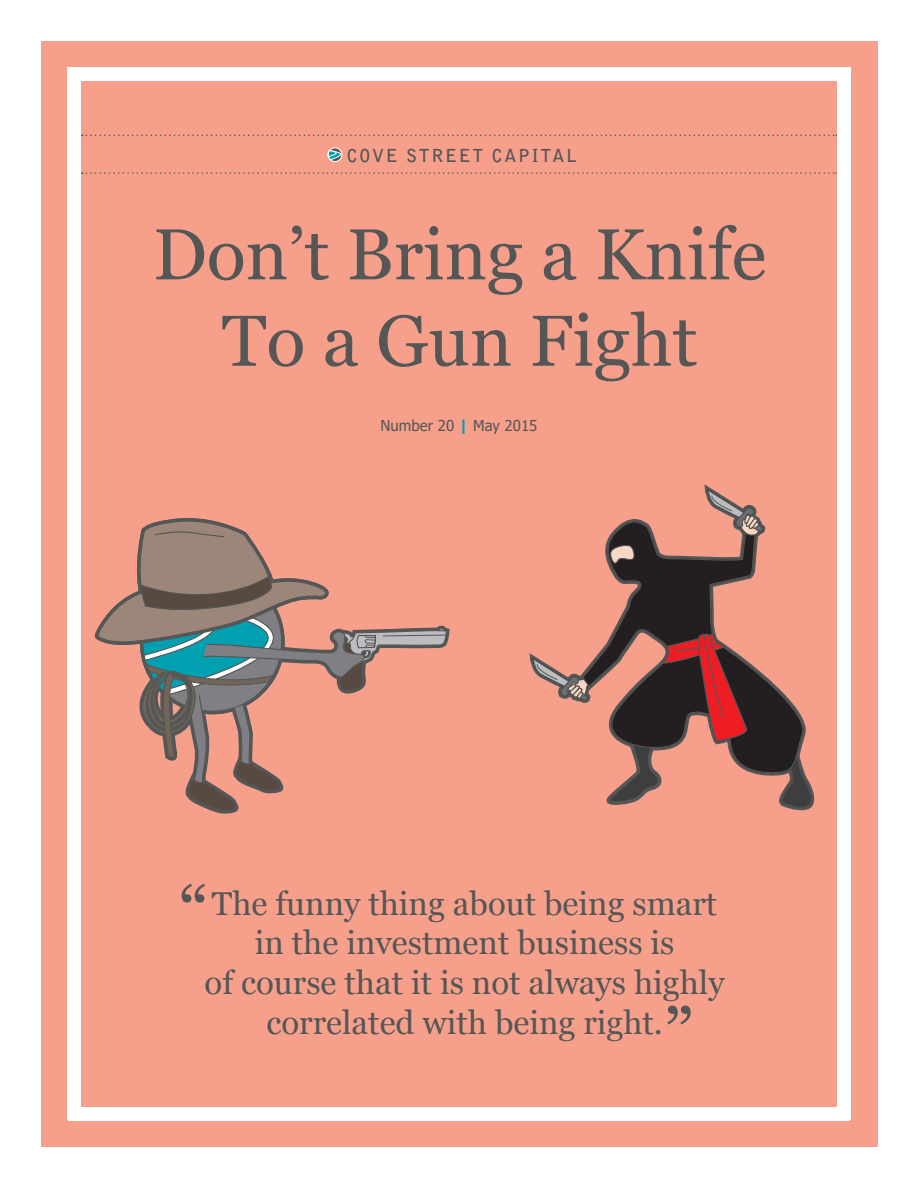
<style>
.page{position:relative;width:918px;height:1188px;background:#fff}
.page>*{position:absolute;margin:0;border:0;box-sizing:border-box;transform-origin:0 0}
.t1{font:72px "Vani";color:#555656}
.t2{font:33px/39.6px "Vani";color:#555656;text-align:center}
.t3{font:700 17.85px "Bell Gothic Std";letter-spacing:.1em;color:#555656}
.t4{font:15px "Tahoma";color:#555656}
.s1{font-weight:700;color:#00a0b0}
</style>
<div class="page">
<div style="left:41px;top:41px;width:837px;height:1106px;background:#f6a08b"></div>
<svg style="left:82px;top:135px;width:755px;height:1px"></svg>
<svg style="left:82px;top:172px;width:755px;height:2px"></svg>
<svg style="left:327px;top:150px;width:14px;height:10px"></svg>
<div style="left:328px;top:147px;width:14px;height:15px;border:1px solid #fff;border-radius:50%"></div>
<div style="left:68px;top:68px;width:782px;height:13px;background:#fff"></div>
<div style="left:68px;top:1107px;width:782px;height:13px;background:#fff"></div>
<div style="left:837px;top:68px;width:13px;height:1052px;background:#fff"></div>
<div style="left:68px;top:68px;width:13px;height:1052px;background:#fff"></div>
<svg style="left:94px;top:518px;width:356px;height:296px"></svg>
<svg style="left:779px;top:778px;width:36px;height:33px"></svg>
<svg style="left:581px;top:519px;width:226px;height:259px"></svg>
<svg style="left:608px;top:633px;width:140px;height:170px"></svg>
<svg style="left:609px;top:543px;width:27px;height:23px"></svg>
<svg style="left:707px;top:490px;width:57px;height:47px"></svg>
<svg style="left:532px;top:659px;width:61px;height:42px"></svg>
<p class="t3" style="left:347px;top:144px;width:232px">COVE STREET CAPITAL</p>
<p class="t1" style="left:153px;top:212px;width:615px">Don’t Bring a Knife</p>
<p class="t1" style="left:222px;top:299px;width:477px">To a Gun Fight</p>
<p class="t4" style="left:381px;top:416px;width:158px">Number 20 <span class="s1">|</span> May 2015</p>
<p class="t1" style="left:179px;top:870px;width:31px">“</p>
<p class="t2" style="left:205px;top:884px;width:521px">The funny thing about being smart in the investment business is<br>of course that it is not always highly correlated with being right.</p>
<p class="t1" style="left:664px;top:992px;width:31px">”</p>
</div>
